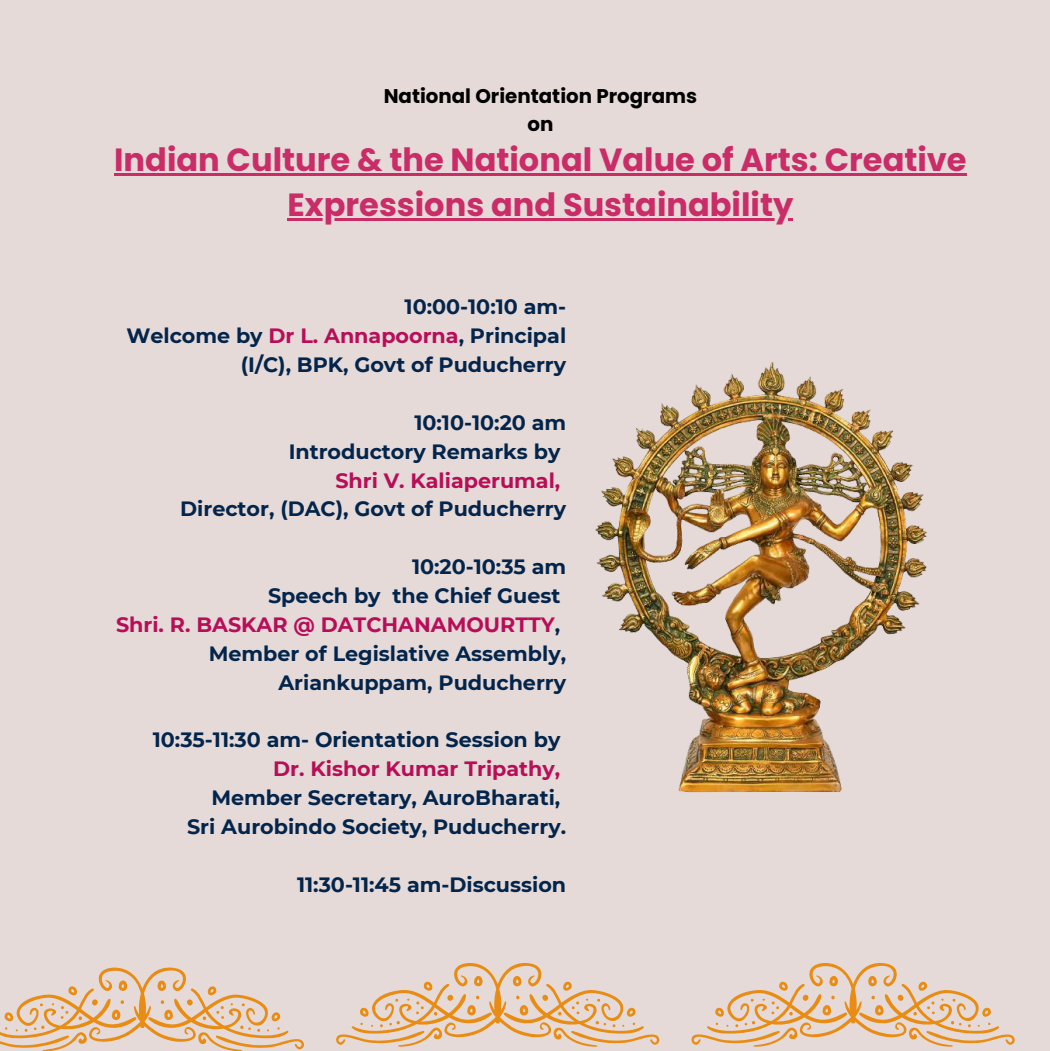
<style>
.page{position:relative;width:1050px;height:1051px;background:#e5dad8}
.page>*{position:absolute;margin:0;border:0;box-sizing:border-box;transform-origin:0 0}
.t1{font:700 32.02px/44.6px "Poppins";color:#ca2c68;text-align:center}
.t2{font:700 20.65px/28.9px "Montserrat";color:#03254b;text-align:right}
.t3{font:700 20.65px "Montserrat";color:#b80d57}
.t4{font:700 19.78px/27.6px "Poppins";color:#000;text-align:center}
.s1{color:#b80d57}
</style>
<div class="page">
<img style="left:595px;top:362px;width:332px;height:431px">
<svg style="left:0;top:967px;width:304px;height:84px"></svg>
<hr style="left:114px;top:173px;width:853px;height:3px;background:#ca2c68">
<hr style="left:288px;top:218px;width:505px;height:2px;background:#ca2c68">
<svg style="left:336px;top:963px;width:323px;height:83px"></svg>
<svg style="left:691px;top:963px;width:324px;height:83px"></svg>
<p class="t4" style="left:384px;top:83px;width:315px">National Orientation Programs on</p>
<h1 class="t1" style="left:114px;top:138px;width:854px">Indian Culture &amp; the National Value of Arts: Creative<br>Expressions and Sustainability</h1>
<p class="t2" style="left:126px;top:292px;width:441px">10:00-10:10 am-<br>Welcome by <span class="s1">Dr L. Annapoorna</span>, Principal (I/C), BPK, Govt of Puducherry</p>
<p class="t2" style="left:289px;top:408px;width:279px">10:10-10:20 am<br>Introductory Remarks by</p>
<p class="t3" style="left:335px;top:467px;width:227px">Shri V. Kaliaperumal,</p>
<p class="t2" style="left:180px;top:494px;width:388px">Director, (DAC), Govt of Puducherry</p>
<p class="t2" style="left:116px;top:552px;width:452px">10:20-10:35 am<br>Speech by the Chief Guest<br><span class="s1">Shri. R. BASKAR @ DATCHANAMOURTTY</span>,<br>Member of Legislative Assembly,<br>Ariankuppam, Puducherry</p>
<p class="t2" style="left:153px;top:725px;width:409px">10:35-11:30 am- Orientation Session by</p>
<p class="t3" style="left:273px;top:756px;width:289px">Dr. Kishor Kumar Tripathy,</p>
<p class="t2" style="left:187px;top:783px;width:381px">Member Secretary, AuroBharati,<br>Sri Aurobindo Society, Puducherry.</p>
<p class="t2" style="left:297px;top:870px;width:271px">11:30-11:45 am-Discussion</p>
</div>
